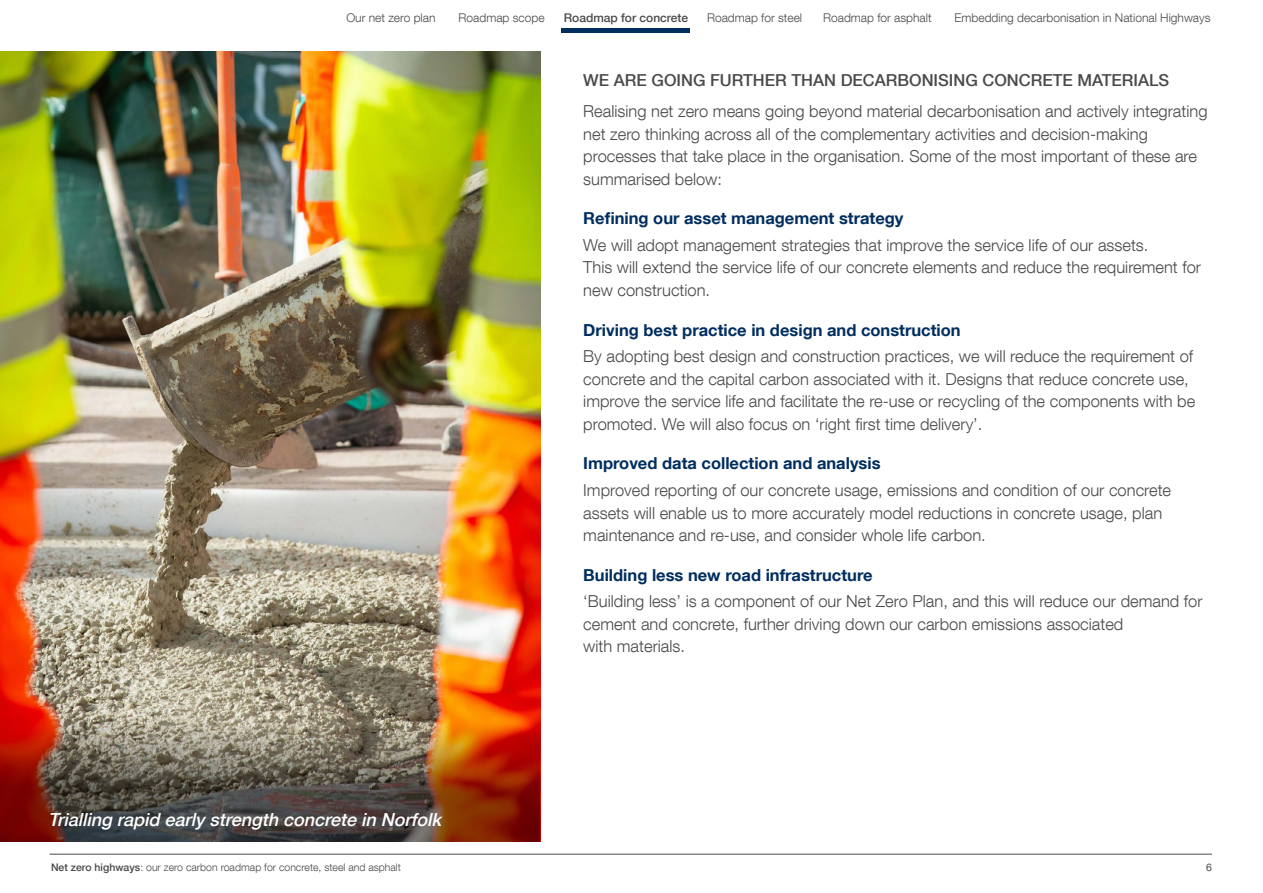
<style>
.page{position:relative;width:1263px;height:893px;background:#fff}
.page>*{position:absolute;margin:0;border:0;box-sizing:border-box;transform-origin:0 0}
.t1{font:italic 500 18px "Helvetica Neue LT Com";color:#fff}
.t2{font:300 16.5px/22.5px "Helvetica Neue LT Com";color:#4a4a49}
.t3{font:700 16.5px "Helvetica Neue LT Com";color:#002e5f}
.t4{font:500 16.5px "Helvetica Neue LT Com";color:#4a4a49}
.t5{font:300 12px "Helvetica Neue LT Com";color:#4a4a49}
.t6{font:500 12px "Helvetica Neue LT Com";color:#4a4a49}
.t7{font:300 10.5px "Helvetica Neue LT Com";color:#4a4a49}
.t8{font:10.5px "Helvetica Neue LT Com";color:#4a4a49}
.s1{font-weight:500}
</style>
<div class="page">
<hr style="left:50px;top:854px;width:1162px;height:1px;background:#4a4a49">
<img style="left:0;top:51px;width:540px;height:791px">
<img style="left:0;top:699px;width:539px;height:143px">
<hr style="left:562px;top:29px;width:128px;height:4px;background:#002e5f">
<p class="t5" style="left:346px;top:11px;width:91px">Our net zero plan</p>
<p class="t5" style="left:459px;top:11px;width:88px">Roadmap scope</p>
<p class="t6" style="left:564px;top:11px;width:126px">Roadmap for concrete</p>
<p class="t5" style="left:707px;top:11px;width:97px">Roadmap for steel</p>
<p class="t5" style="left:823px;top:11px;width:110px">Roadmap for asphalt</p>
<p class="t5" style="left:954px;top:11px;width:258px">Embedding decarbonisation in National Highways</p>
<p class="t1" style="left:48px;top:809px;width:399px">Trialling rapid early strength concrete in Norfolk</p>
<p class="t4" style="left:583px;top:70px;width:587px">WE ARE GOING FURTHER THAN DECARBONISING CONCRETE MATERIALS</p>
<p class="t2" style="left:583px;top:100px;width:626px">Realising net zero means going beyond material decarbonisation and actively integrating net zero thinking across all of the complementary activities and decision-making processes that take place in the organisation. Some of the most important of these are summarised below:</p>
<p class="t3" style="left:583px;top:208px;width:322px">Refining our asset management strategy</p>
<p class="t2" style="left:583px;top:233px;width:619px">We will adopt management strategies that improve the service life of our assets.<br>This will extend the service life of our concrete elements and reduce the requirement for new construction.</p>
<p class="t3" style="left:583px;top:319px;width:379px">Driving best practice in design and construction</p>
<p class="t2" style="left:583px;top:345px;width:613px">By adopting best design and construction practices, we will reduce the requirement of concrete and the capital carbon associated with it. Designs that reduce concrete use, improve the service life and facilitate the re-use or recycling of the components with be promoted. We will also focus on ‘right first time delivery’.</p>
<p class="t3" style="left:583px;top:453px;width:299px">Improved data collection and analysis</p>
<p class="t2" style="left:583px;top:479px;width:589px">Improved reporting of our concrete usage, emissions and condition of our concrete assets will enable us to more accurately model reductions in concrete usage, plan maintenance and re-use, and consider whole life carbon.</p>
<p class="t3" style="left:583px;top:564px;width:291px">Building less new road infrastructure</p>
<p class="t2" style="left:583px;top:590px;width:621px">‘Building less’ is a component of our Net Zero Plan, and this will reduce our demand for cement and concrete, further driving down our carbon emissions associated<br>with materials.</p>
<p class="t7" style="left:51px;top:860px;width:351px"><span class="s1">Net zero highways</span>: our zero carbon roadmap for concrete, steel and asphalt</p>
<p class="t8" style="left:1206px;top:860px;width:7px">6</p>
</div>
